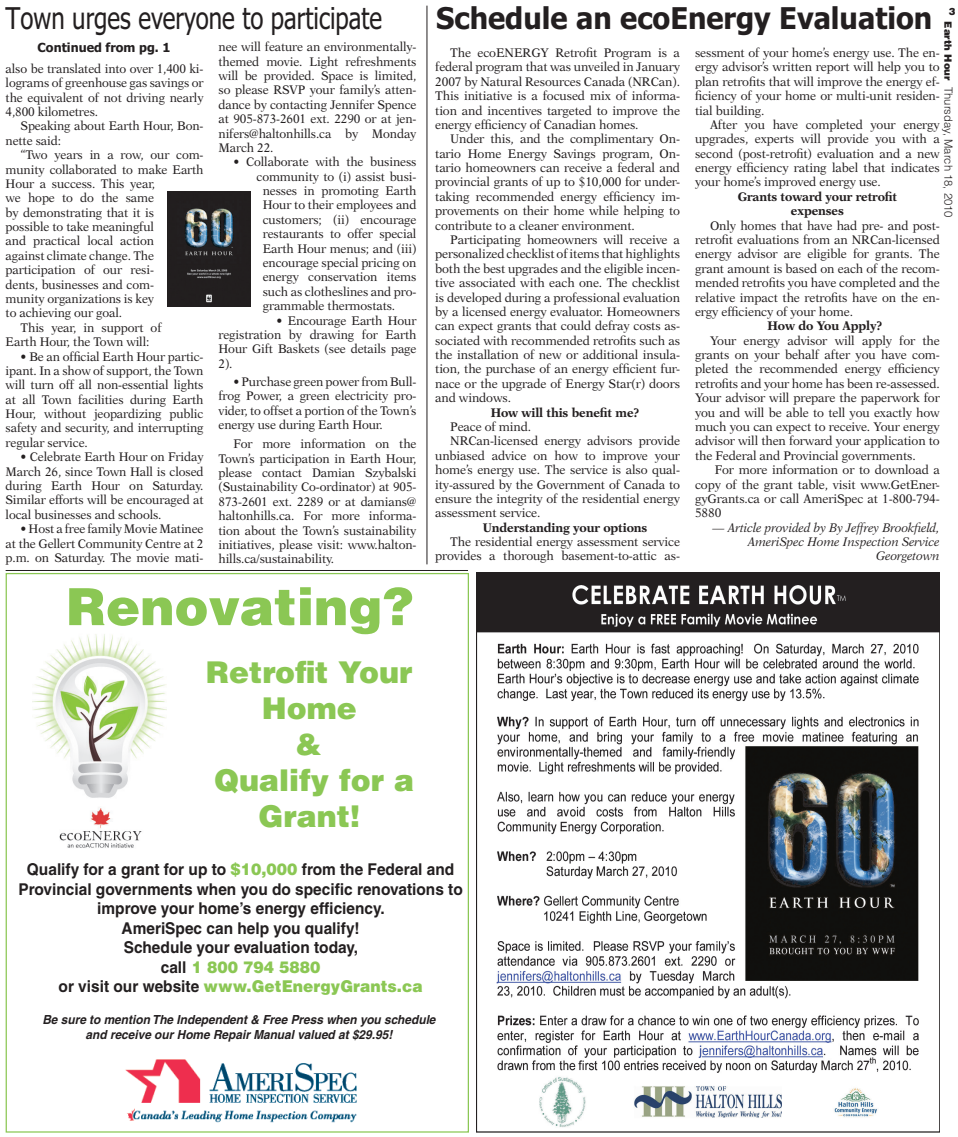
<style>
.page{position:relative;width:958px;height:1137px;background:#fff}
.page>*{position:absolute;margin:0;border:0;box-sizing:border-box;transform-origin:0 0}
.t1{font:900 51.25px "Helvetica";color:#8bc754}
.t2{font:900 30px/36px "Helvetica";color:#8bc754;text-align:center}
.t3{font:30px "Tahoma";color:#231f20;scale:.85 1}
.t4{font:700 30px "Tahoma";color:#231f20;scale:.96 1}
.t5{font:700 16.25px/19.5px "Helvetica";color:#231f20;text-align:center;scale:.95 1}
.t6{font:12.5px/14.4px "New Aster";letter-spacing:-.01em;color:#231f20;text-align:justify;scale:.96 1}
.t7{font:12.5px/14.4px "New Aster";letter-spacing:-.01em;color:#231f20;text-align:justify;scale:.95 1}
.t8{font:italic 700 12.5px/15px "Helvetica";color:#231f20;text-align:center;scale:.95 1}
.t9{font:700 12.5px/14.4px "New Aster";letter-spacing:-.01em;color:#231f20;text-align:center;scale:.96 1}
.t10{font:italic 12.5px/14.4px "New Aster";letter-spacing:-.01em;color:#231f20;text-align:right;scale:.96 1}
.t11{font:700 12.5px "Tahoma";color:#231f20}
.t12{font:300 11.25px "Helvetica";color:#231f20}
.t13{font:900 10px "Helvetica";color:#231f20}
.s1{font-weight:900;font-size:10px}
.s2{font-weight:900;color:#8bc754}
</style>
<div class="page">
<hr style="left:426px;top:6px;width:1px;height:558px;background:#231f20">
<img style="left:33px;top:634px;width:133px;height:214px">
<img style="left:125px;top:1059px;width:232px;height:64px">
<img style="left:478px;top:575px;width:459px;height:552px">
<img style="left:167px;top:192px;width:84px;height:114px">
<hr style="left:6px;top:570px;width:462px;height:1px;background:#231f20">
<h2 class="t4" style="left:436px;top:6px;width:518px">Schedule an ecoEnergy Evaluation</h2>
<h2 class="t3" style="left:6px;top:1px;width:444px">Town urges everyone to participate</h2>
<p class="t11" style="left:38px;top:43px;width:134px">Continued from pg. 1</p>
<p class="t6" style="left:435px;top:46px;width:256px;text-indent:15px">The ecoENERGY Retrofit Program is a federal program that was unveiled in January 2007 by Natural Resources Canada (NRCan).<br>This initiative is a focused mix of informa&shy;tion and incentives targeted to improve the energy efficiency of Canadian homes.</p>
<p class="t6" style="left:435px;top:133px;width:256px;text-indent:15px">Under this, and the complimentary On&shy;tario Home Energy Savings program, On&shy;tario homeowners can receive a federal and provincial grants of up to $10,000 for under&shy;taking recommended energy efficiency im&shy;provements on their home while helping to contribute to a cleaner environment.</p>
<p class="t6" style="left:435px;top:233px;width:256px;text-indent:15px">Participating homeowners will receive a personalized checklist of items that highlights both the best upgrades and the eligible incen&shy;tive associated with each one. The checklist is developed during a professional evaluation by a licensed energy evaluator. Homeowners can expect grants that could defray costs as&shy;sociated with recommended retrofits such as the installation of new or additional insula&shy;tion, the purchase of an energy efficient fur&shy;nace or the upgrade of Energy Star(r) doors and windows.</p>
<p class="t9" style="left:490px;top:406px;width:156px">How will this benefit me?</p>
<p class="t6" style="left:450px;top:420px;width:86px">Peace of mind.</p>
<p class="t6" style="left:450px;top:434px;width:241px">NRCan-licensed energy advisors provide</p>
<p class="t6" style="left:435px;top:449px;width:256px">unbiased advice on how to improve your</p>
<p class="t6" style="left:435px;top:463px;width:256px">home’s energy use. The service is also qual-</p>
<p class="t6" style="left:435px;top:478px;width:256px">ity-assured by the Government of Canada to</p>
<p class="t6" style="left:435px;top:492px;width:256px">ensure the integrity of the residential energy</p>
<p class="t6" style="left:435px;top:506px;width:111px">assessment service.</p>
<p class="t9" style="left:483px;top:521px;width:173px">Understanding your options</p>
<p class="t6" style="left:435px;top:535px;width:256px;text-align:right">The residential energy assessment service provides a thorough basement-to-attic as-</p>
<p class="t13" style="left:948px;top:8px;width:8px">3</p>
<p class="t12" style="left:952px;top:21px;width:198px;rotate:90deg"><span class="s1">Earth Hour</span> Thursday, March 18, 2010</p>
<p class="t7" style="left:218px;top:41px;width:210px">nee will feature an environmentally&shy;themed movie. Light refreshments will be provided. Space is limited, so please RSVP your family’s atten&shy;dance by contacting Jennifer Spence at 905-873-2601 ext. 2290 or at jen&shy;nifers@haltonhills.ca by Monday March 22.</p>
<p class="t7" style="left:233px;top:156px;width:194px">• Collaborate with the business</p>
<p class="t7" style="left:256px;top:170px;width:170px">community to (i) assist busi-</p>
<p class="t7" style="left:263px;top:184px;width:163px">nesses in promoting Earth</p>
<p class="t7" style="left:263px;top:199px;width:163px">Hour to their employees and</p>
<p class="t7" style="left:263px;top:213px;width:163px">customers; (ii) encourage</p>
<p class="t7" style="left:263px;top:227px;width:163px">restaurants to offer special</p>
<p class="t7" style="left:263px;top:242px;width:163px">Earth Hour menus; and (iii)</p>
<p class="t7" style="left:263px;top:256px;width:163px">encourage special pricing on</p>
<p class="t7" style="left:263px;top:271px;width:163px">energy conservation items</p>
<p class="t7" style="left:263px;top:285px;width:163px">such as clotheslines and pro-</p>
<p class="t7" style="left:263px;top:299px;width:141px">grammable thermostats.</p>
<p class="t7" style="left:218px;top:314px;width:210px;text-indent:58px">• Encourage Earth Hour registration by drawing for Earth Hour Gift Baskets (see details page 2).</p>
<p class="t7" style="left:218px;top:375px;width:210px;text-indent:15px">• Purchase green power from Bull&shy;frog Power, a green electricity pro&shy;vider, to offset a portion of the Town’s energy use during Earth Hour.</p>
<p class="t7" style="left:218px;top:437px;width:210px;text-indent:15px">For more information on the Town’s participation in Earth Hour, please contact Damian Szybalski (Sustainability Co-ordinator) at 905- 873-2601 ext. 2289 or at damians@ haltonhills.ca. For more informa&shy;tion about the Town’s sustainability initiatives, please visit: www.halton&shy;hills.ca/sustainability.</p>
<p class="t6" style="left:695px;top:46px;width:256px">sessment of your home’s energy use. The en&shy;ergy advisor’s written report will help you to plan retrofits that will improve the energy ef&shy;ficiency of your home or multi-unit residen&shy;tial building.</p>
<p class="t6" style="left:695px;top:118px;width:256px;text-indent:15px">After you have completed your energy upgrades, experts will provide you with a second (post-retrofit) evaluation and a new energy efficiency rating label that indicates your home’s improved energy use.</p>
<p class="t9" style="left:737px;top:190px;width:168px">Grants toward your retrofit expenses</p>
<p class="t6" style="left:695px;top:219px;width:256px;text-indent:15px">Only homes that have had pre- and post&shy;retrofit evaluations from an NRCan-licensed energy advisor are eligible for grants. The grant amount is based on each of the recom&shy;mended retrofits you have completed and the relative impact the retrofits have on the en&shy;ergy efficiency of your home.</p>
<p class="t9" style="left:767px;top:319px;width:121px">How do You Apply?</p>
<p class="t6" style="left:695px;top:334px;width:256px;text-indent:15px">Your energy advisor will apply for the grants on your behalf after you have com&shy;pleted the recommended energy efficiency retrofits and your home has been re-assessed.<br>Your advisor will prepare the paperwork for you and will be able to tell you exactly how much you can expect to receive. Your energy advisor will then forward your application to the Federal and Provincial governments.</p>
<p class="t6" style="left:695px;top:463px;width:256px;text-indent:20px">For more information or to download a copy of the grant table, visit www.GetEner&shy;gyGrants.ca or call AmeriSpec at 1-800-794- 5880</p>
<p class="t10" style="left:712px;top:521px;width:238px">— Article provided by By Jeffrey Brookfield,<br>AmeriSpec Home Inspection Service<br>Georgetown</p>
<p class="t7" style="left:6px;top:62px;width:210px">also be translated into over 1,400 ki&shy;lograms of greenhouse gas savings or the equivalent of not driving nearly 4,800 kilometres.</p>
<p class="t7" style="left:6px;top:120px;width:210px;text-indent:15px">Speaking about Earth Hour, Bon&shy;nette said:</p>
<p class="t7" style="left:21px;top:148px;width:194px">“Two years in a row, our com-</p>
<p class="t7" style="left:6px;top:163px;width:210px">munity collaborated to make Earth</p>
<p class="t7" style="left:6px;top:177px;width:159px">Hour a success. This year,</p>
<p class="t7" style="left:6px;top:192px;width:158px">we hope to do the same</p>
<p class="t7" style="left:6px;top:206px;width:158px">by demonstrating that it is</p>
<p class="t7" style="left:6px;top:220px;width:158px">possible to take meaningful</p>
<p class="t7" style="left:6px;top:235px;width:158px">and practical local action</p>
<p class="t7" style="left:6px;top:249px;width:158px">against climate change. The</p>
<p class="t7" style="left:6px;top:263px;width:158px">participation of our resi-</p>
<p class="t7" style="left:6px;top:278px;width:158px">dents, businesses and com-</p>
<p class="t7" style="left:6px;top:292px;width:158px">munity organizations is key</p>
<p class="t7" style="left:6px;top:307px;width:124px">to achieving our goal.</p>
<p class="t7" style="left:21px;top:321px;width:150px">This year, in support of</p>
<p class="t7" style="left:6px;top:335px;width:153px">Earth Hour, the Town will:</p>
<p class="t7" style="left:6px;top:350px;width:210px;text-indent:15px">• Be an official Earth Hour partic&shy;ipant. In a show of support, the Town will turn off all non-essential lights at all Town facilities during Earth Hour, without jeopardizing public safety and security, and interrupting regular service.</p>
<p class="t7" style="left:6px;top:450px;width:210px;text-indent:15px">• Celebrate Earth Hour on Friday March 26, since Town Hall is closed during Earth Hour on Saturday.<br>Similar efforts will be encouraged at local businesses and schools.</p>
<p class="t7" style="left:6px;top:522px;width:210px;text-indent:15px">• Host a free family Movie Matinee at the Gellert Community Centre at 2 p.m. on Saturday. The movie mati-</p>
<h1 class="t1" style="left:66px;top:588px;width:349px">Renovating?</h1>
<h2 class="t2" style="left:206px;top:656px;width:210px">Retrofit Your<br>Home<br>&amp;<br>Qualify for a<br>Grant!</h2>
<p class="t5" style="left:18px;top:861px;width:469px">Qualify for a grant for up to <span class="s2">$10,000</span> from the Federal and Provincial governments when you do specific renovations to improve your home’s energy efficiency.<br>AmeriSpec can help you qualify!<br>Schedule your evaluation today,<br>call <span class="s2">1 800 794 5880<br></span>or visit our website <span class="s2">www.GetEnergyGrants.ca</span></p>
<p class="t8" style="left:42px;top:1012px;width:415px">Be sure to mention The Independent &amp; Free Press when you schedule and receive our Home Repair Manual valued at $29.95!</p>
</div>
